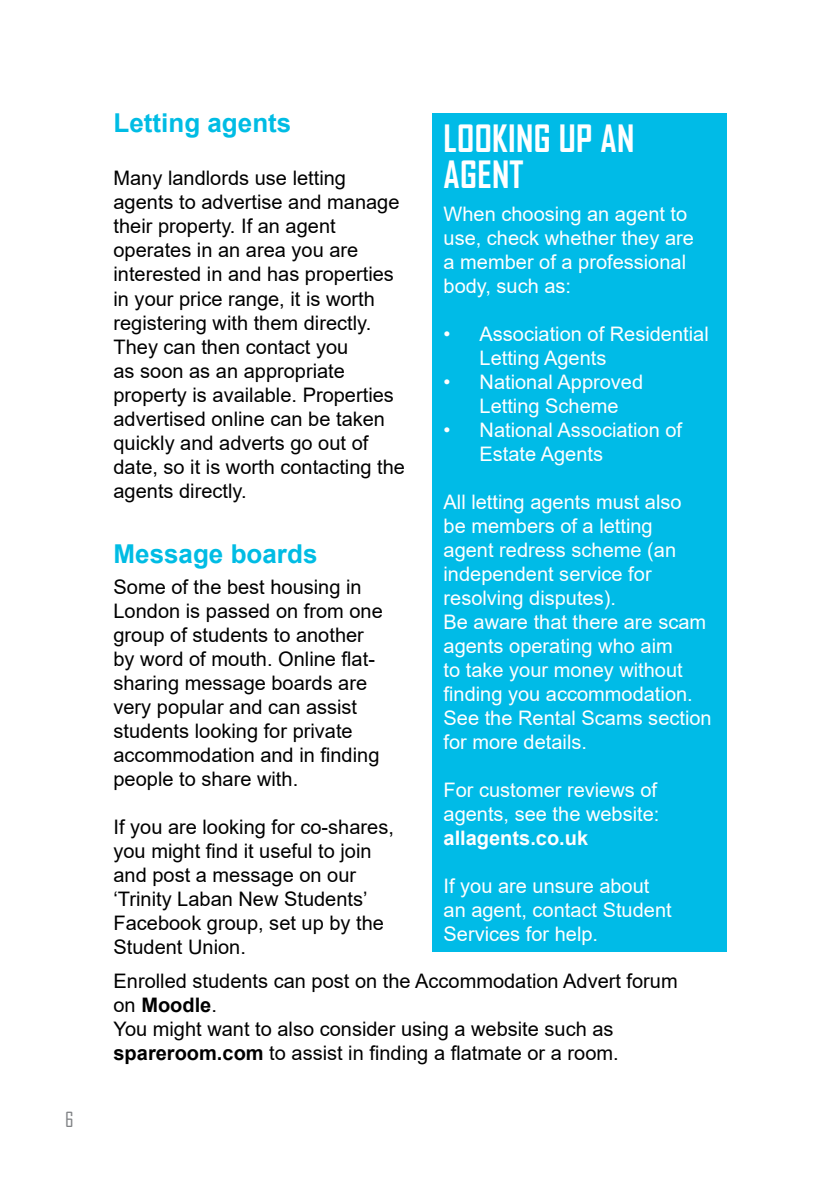
<style>
.page{position:relative;width:840px;height:1191px;background:#fff}
.page>*{position:absolute;margin:0;border:0;box-sizing:border-box;transform-origin:0 0}
.t1{font:700 36px/36px "Agency FB";letter-spacing:.01em;color:#fff}
.t2{font:700 26px "Arial";color:#00bce4}
.t3{font:20px/24px "Arial";color:#000}
.t4{font:20px/24px "Arial";color:#fff}
.t5{font:700 20px "Arial";color:#fff}
.t6{font:20px "Agency FB";color:#808285}
.s1{font-weight:700}
</style>
<div class="page">
<div style="left:432px;top:113px;width:294px;height:839px;background:#00bbe7"></div>
<p class="t6" style="left:65px;top:1107px;width:10px">6</p>
<h2 class="t2" style="left:113px;top:105px;width:179px">Letting agents</h2>
<p class="t3" style="left:113px;top:166px;width:293px">Many landlords use letting agents to advertise and manage their property. If an agent operates in an area you are interested in and has properties in your price range, it is worth registering with them directly.<br>They can then contact you<br>as soon as an appropriate property is available. Properties advertised online can be taken quickly and adverts go out of date, so it is worth contacting the agents directly.</p>
<h1 class="t1" style="left:443px;top:120px;width:192px">LOOKING UP AN<br>AGENT</h1>
<p class="t4" style="left:443px;top:202px;width:252px">When choosing an agent to use, check whether they are a member of a professional body, such as:</p>
<p class="t4" style="left:479px;top:322px;width:230px;text-indent:-36px">• Association of Residential<br>Letting Agents</p>
<p class="t4" style="left:443px;top:370px;width:201px;text-align:center">• National Approved<br>Letting Scheme</p>
<p class="t4" style="left:479px;top:418px;width:204px;text-indent:-36px">• National Association of<br>Estate Agents</p>
<p class="t4" style="left:443px;top:490px;width:269px">All letting agents must also<br>be members of a letting<br>agent redress scheme (an independent service for resolving disputes).<br>Be aware that there are scam agents operating who aim<br>to take your money without finding you accommodation.<br>See the Rental Scams section for more details.</p>
<p class="t4" style="left:443px;top:778px;width:217px">For customer reviews of agents, see the website:</p>
<p class="t5" style="left:443px;top:824px;width:146px">allagents.co.uk</p>
<p class="t4" style="left:443px;top:874px;width:229px">If you are unsure about an agent, contact Student<br>Services for help.</p>
<p class="t3" style="left:113px;top:969px;width:565px">Enrolled students can post on the Accommodation Advert forum on <span class="s1">Moodle</span>.<br>You might want to also consider using a website such as <span class="s1">spareroom.com</span> to assist in finding a flatmate or a room.</p>
<h2 class="t2" style="left:113px;top:535px;width:205px">Message boards</h2>
<p class="t3" style="left:113px;top:574px;width:271px">Some of the best housing in<br>London is passed on from one group of students to another by word of mouth. Online flat&shy;sharing message boards are very popular and can assist students looking for private accommodation and in finding people to share with.</p>
<p class="t3" style="left:113px;top:814px;width:282px">If you are looking for co-shares, you might find it useful to join and post a message on our ‘Trinity Laban New Students’<br>Facebook group, set up by the<br>Student Union.</p>
</div>
